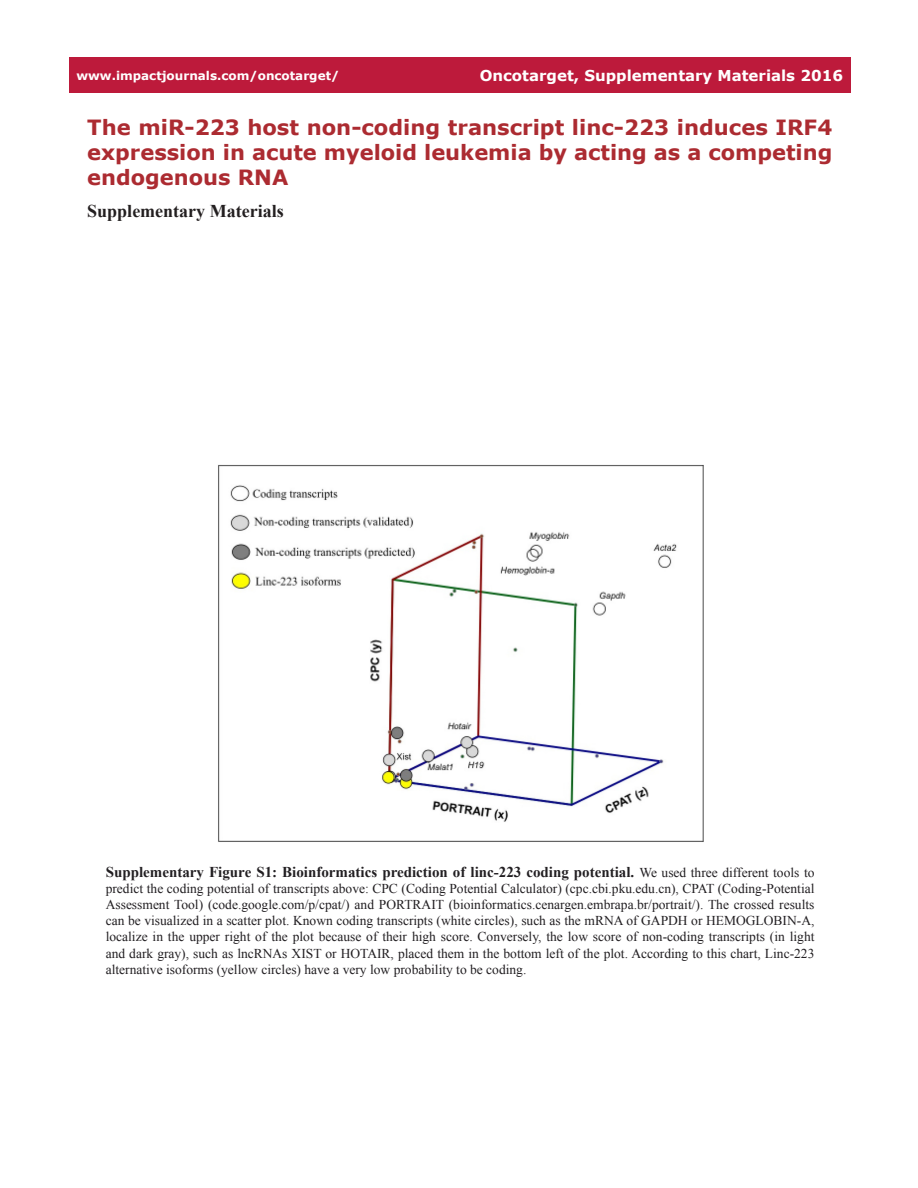
<style>
.page{position:relative;width:918px;height:1188px;background:#fff}
.page>*{position:absolute;margin:0;border:0;box-sizing:border-box;transform-origin:0 0}
.t1{font:700 21px/25.2px "Verdana";color:#ac2b31;text-align:justify}
.t2{font:700 18px "Times New Roman";color:#231f20}
.FigureText{font:700 15px "Times New Roman";color:#221f22}
.t3{font:700 15px "Verdana";color:#fff}
.FigureText-2{font:13.5px/16.2px "Times New Roman";color:#221f22;text-align:justify}
.t4{font:700 12px "Verdana";color:#fff}
.s1{font-weight:400;font-size:13.5px}
</style>
<div class="page">
<div style="left:69px;top:57px;width:781px;height:36px;background:#bd1a3b"></div>
<img style="left:218px;top:465px;width:485px;height:377px">
<p class="t4" style="left:76px;top:67px;width:264px">www.impactjournals.com/oncotarget/</p>
<p class="t3" style="left:480px;top:65px;width:365px">Oncotarget, Supplementary Materials 2016</p>
<p class="t1" style="left:87px;top:114px;width:747px">The miR-223 host non-coding transcript linc-223 induces IRF4 expression in acute myeloid leukemia by acting as a competing endogenous RNA</p>
<p class="t2" style="left:87px;top:198px;width:198px">Supplementary Materials</p>
<p class="FigureText" style="left:106px;top:861px;width:710px">Supplementary Figure S1: Bioinformatics prediction of linc-223 coding potential. <span class="s1">We used three different tools to</span></p>
<p class="FigureText-2" style="left:106px;top:880px;width:710px">predict the coding potential of transcripts above: CPC (Coding Potential Calculator) (cpc.cbi.pku.edu.cn), CPAT (Coding-Potential Assessment Tool) (code.google.com/p/cpat/) and PORTRAIT (bioinformatics.cenargen.embrapa.br/portrait/). The crossed results can be visualized in a scatter plot. Known coding transcripts (white circles), such as the mRNA of GAPDH or HEMOGLOBIN-A, localize in the upper right of the plot because of their high score. Conversely, the low score of non-coding transcripts (in light and dark gray), such as lncRNAs XIST or HOTAIR, placed them in the bottom left of the plot. According to this chart, Linc-223 alternative isoforms (yellow circles) have a very low probability to be coding.</p>
</div>
